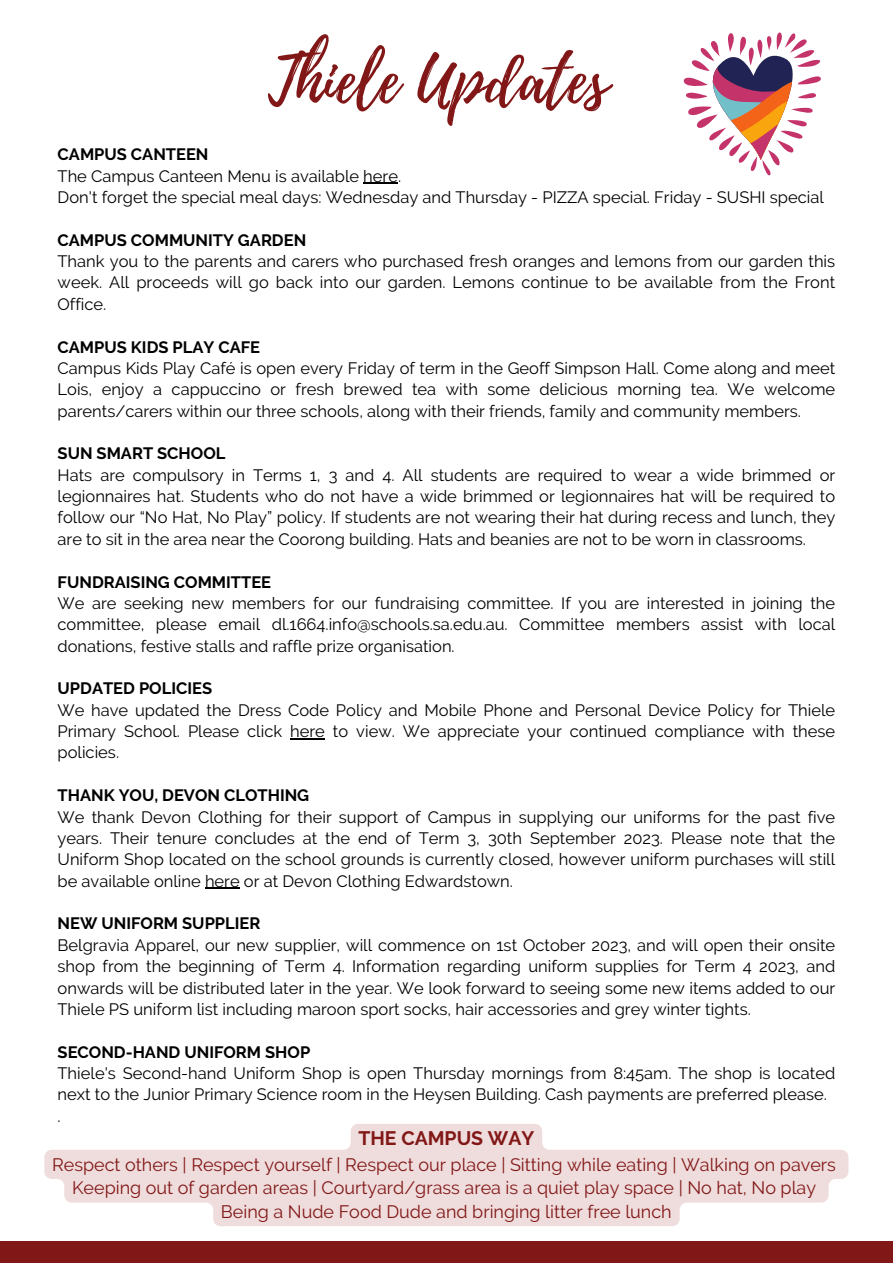
<style>
.page{position:relative;width:893px;height:1264px;background:#fff}
.page>*{position:absolute;margin:0;border:0;box-sizing:border-box;transform-origin:0 0}
.t1{font:64.5px "Playlist Script";color:#821717}
.t2{font:700 19.5px "Raleway";color:#821717}
.t3{font:18px/23.5px "Raleway";color:#821717;text-align:center}
.t4{font:16.5px/21.3px "Raleway";color:#000;text-align:justify}
.t5{font:700 16.5px "Raleway";color:#000}
</style>
<div class="page">
<div style="left:0;top:1240px;width:892px;height:22px;background:#821717"></div>
<hr style="left:363px;top:183px;width:35px;height:1px;background:#000">
<hr style="left:290px;top:738px;width:35px;height:1px;background:#000">
<hr style="left:205px;top:887px;width:35px;height:2px;background:#000">
<svg style="left:683px;top:33px;width:137px;height:142px"></svg>
<svg style="left:44px;top:1124px;width:804px;height:102px;fill:#efdcdc"></svg>
<h1 class="t1" style="left:268px;top:34px;width:342px">Thiele Updates</h1>
<p class="t5" style="left:58px;top:145px;width:152px">CAMPUS CANTEEN</p>
<p class="t4" style="left:58px;top:165px;width:767px">The Campus Canteen Menu is available here.<br>Don't forget the special meal days: Wednesday and Thursday - PIZZA special. Friday - SUSHI special</p>
<p class="t5" style="left:58px;top:230px;width:250px">CAMPUS COMMUNITY GARDEN</p>
<p class="t4" style="left:58px;top:250px;width:779px">Thank you to the parents and carers who purchased fresh oranges and lemons from our garden this week. All proceeds will go back into our garden. Lemons continue to be available from the Front Office.</p>
<p class="t5" style="left:58px;top:337px;width:204px">CAMPUS KIDS PLAY CAFE</p>
<p class="t4" style="left:58px;top:357px;width:779px">Campus Kids Play Café is open every Friday of term in the Geoff Simpson Hall. Come along and meet Lois, enjoy a cappuccino or fresh brewed tea with some delicious morning tea. We welcome parents/carers within our three schools, along with their friends, family and community members.</p>
<p class="t5" style="left:58px;top:444px;width:169px">SUN SMART SCHOOL</p>
<p class="t4" style="left:58px;top:464px;width:779px">Hats are compulsory in Terms 1, 3 and 4. All students are required to wear a wide brimmed or legionnaires hat. Students who do not have a wide brimmed or legionnaires hat will be required to follow our “No Hat, No Play” policy. If students are not wearing their hat during recess and lunch, they are to sit in the area near the Coorong building. Hats and beanies are not to be worn in classrooms.</p>
<p class="t5" style="left:58px;top:572px;width:215px">FUNDRAISING COMMITTEE</p>
<p class="t4" style="left:58px;top:592px;width:779px">We are seeking new members for our fundraising committee. If you are interested in joining the committee, please email dl.1664.info@schools.sa.edu.au. Committee members assist with local donations, festive stalls and raffle prize organisation.</p>
<p class="t5" style="left:58px;top:679px;width:156px">UPDATED POLICIES</p>
<p class="t4" style="left:58px;top:699px;width:779px">We have updated the Dress Code Policy and Mobile Phone and Personal Device Policy for Thiele Primary School. Please click here to view. We appreciate your continued compliance with these policies.</p>
<p class="t5" style="left:58px;top:785px;width:253px">THANK YOU, DEVON CLOTHING</p>
<p class="t4" style="left:58px;top:806px;width:779px">We thank Devon Clothing for their support of Campus in supplying our uniforms for the past five years. Their tenure concludes at the end of Term 3, 30th September 2023. Please note that the Uniform Shop located on the school grounds is currently closed, however uniform purchases will still be available online here or at Devon Clothing Edwardstown.</p>
<p class="t5" style="left:58px;top:913px;width:204px">NEW UNIFORM SUPPLIER</p>
<p class="t4" style="left:58px;top:934px;width:779px">Belgravia Apparel, our new supplier, will commence on 1st October 2023, and will open their onsite shop from the beginning of Term 4. Information regarding uniform supplies for Term 4 2023, and onwards will be distributed later in the year. We look forward to seeing some new items added to our Thiele PS uniform list including maroon sport socks, hair accessories and grey winter tights.</p>
<p class="t5" style="left:58px;top:1042px;width:254px">SECOND-HAND UNIFORM SHOP</p>
<p class="t4" style="left:58px;top:1062px;width:779px;text-align:left">Thiele's Second-hand Uniform Shop is open Thursday mornings from 8:45am. The shop is located next to the Junior Primary Science room in the Heysen Building. Cash payments are preferred please.<br>.</p>
<p class="t2" style="left:358px;top:1126px;width:177px">THE CAMPUS WAY</p>
<p class="t3" style="left:52px;top:1152px;width:785px">Respect others | Respect yourself | Respect our place | Sitting while eating | Walking on pavers<br>Keeping out of garden areas | Courtyard/grass area is a quiet play space | No hat, No play<br>Being a Nude Food Dude and bringing litter free lunch</p>
</div>
